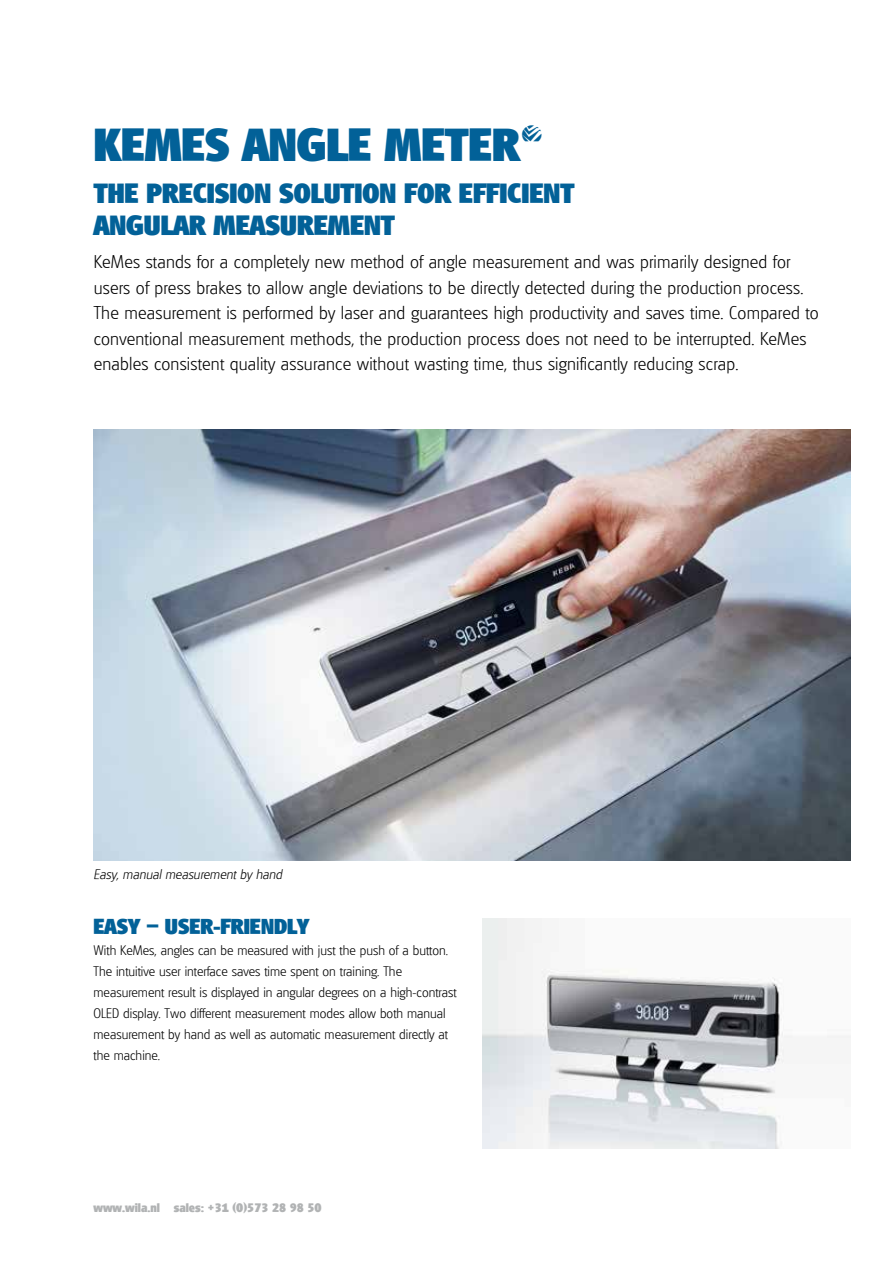
<style>
.page{position:relative;width:893px;height:1263px;background:#fff}
.page>*{position:absolute;margin:0;border:0;box-sizing:border-box;transform-origin:0 0}
.t1{font:800 45px "Glasgow WILA";color:#026198}
.t2{font:800 27px/32.4px "Glasgow WILA";color:#026198}
.t3{font:800 21px "Glasgow WILA";color:#026198}
.t4{font:200 18px/25.5px "Glasgow WILA";letter-spacing:.01em;color:#000}
.t5{font:200 13.5px/21px "Glasgow WILA";color:#000}
.t6{font:italic 200 13.5px "Glasgow WILA";color:#000}
.t7{font:800 12px "Glasgow WILA";color:#b1b3b4}
</style>
<div class="page">
<img style="left:483px;top:918px;width:367px;height:230px">
<img style="left:94px;top:429px;width:757px;height:431px">
<h1 class="t1" style="left:94px;top:117px;width:452px">KEMES ANGLE METERŽ</h1>
<h2 class="t2" style="left:94px;top:176px;width:482px">THE PRECISION SOLUTION FOR EFFICIENT<br>ANGULAR MEASUREMENT</h2>
<p class="t4" style="left:94px;top:249px;width:727px">KeMes stands for a completely new method of angle measurement and was primarily designed for users of press brakes to allow angle deviations to be directly detected during the production process.<br>The measurement is performed by laser and guarantees high productivity and saves time. Compared to conventional measurement methods, the production process does not need to be interrupted. KeMes enables consistent quality assurance without wasting time, thus significantly reducing scrap.</p>
<p class="t6" style="left:94px;top:867px;width:193px">Easy, manual measurement by hand</p>
<p class="t3" style="left:94px;top:914px;width:217px">EASY – USER-FRIENDLY</p>
<p class="t5" style="left:94px;top:940px;width:365px">With KeMes, angles can be measured with just the push of a button.<br>The intuitive user interface saves time spent on training. The measurement result is displayed in angular degrees on a high-contrast OLED display. Two different measurement modes allow both manual measurement by hand as well as automatic measurement directly at the machine.</p>
<p class="t7" style="left:94px;top:1201px;width:230px">www.wila.nl sales: +31 (0)573 28 98 50</p>
</div>
